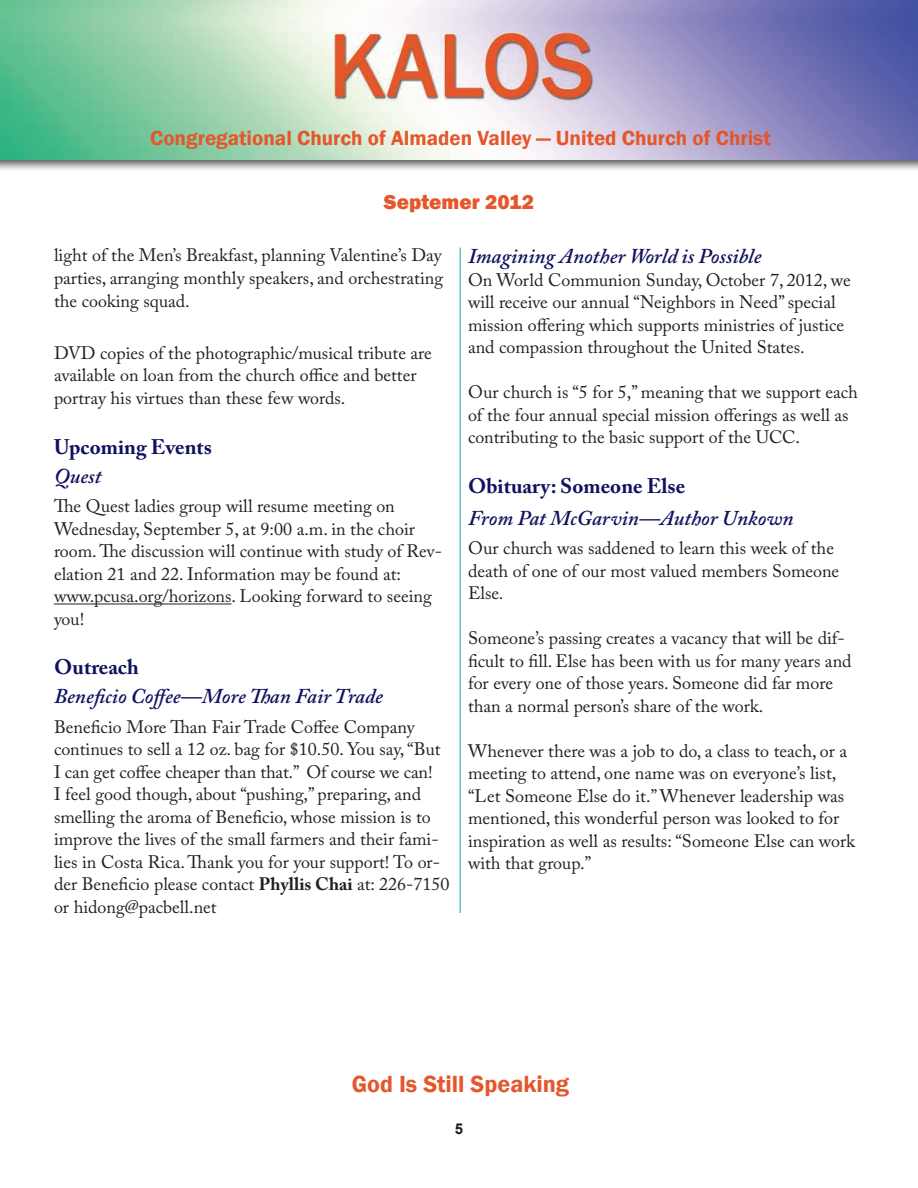
<style>
.page{position:relative;width:918px;height:1188px;background:#fff}
.page>*{position:absolute;margin:0;border:0;box-sizing:border-box;transform-origin:0 0}
.t1{font:600 24px "Franklin Gothic";color:#e4562b}
.t2{font:italic 600 21px "Adobe Caslon Pro";color:#11125f}
.t3{font:600 21px "Franklin Gothic";color:#e4562b}
.t4{font:700 21px "Adobe Caslon Pro";color:#11125f}
.t5{font:800 21px "Franklin Gothic";color:#e4562b}
.t6{font:18px/22.5px "Adobe Caslon Pro";color:#231f20}
.t7{font:700 15px "Arial";color:#231f20}
.s1{font-weight:700}
</style>
<div class="page">
<div style="left:0;top:0;width:918px;height:172px;background:#231f20;opacity:.75"></div>
<img style="left:0;top:0;width:918px;height:159px">
<hr style="left:54px;top:604px;width:178px;height:1px;background:#231f20">
<hr style="left:460px;top:248px;width:1px;height:665px;background:#00a9a7">
<p class="t3" style="left:150px;top:125px;width:622px">Congregational Church of Almaden Valley — United Church of Christ</p>
<p class="t5" style="left:384px;top:189px;width:152px">Septemer 2012</p>
<p class="t6" style="left:54px;top:243px;width:391px;text-align:justify">light of the Men’s Breakfast, planning Valentine’s Day parties, arranging monthly speakers, and orchestrating the cooking squad.</p>
<p class="t6" style="left:54px;top:341px;width:379px">DVD copies of the photographic/musical tribute are available on loan from the church office and better portray his virtues than these few words.</p>
<p class="t4" style="left:54px;top:434px;width:159px">Upcoming Events</p>
<p class="t2" style="left:54px;top:463px;width:49px">Quest</p>
<p class="t6" style="left:54px;top:495px;width:390px">The Quest ladies group will resume meeting on Wednesday, September 5, at 9:00 a.m. in the choir room. The discussion will continue with study of Rev&shy;elation 21 and 22. Information may be found at: www.pcusa.org/horizons. Looking forward to seeing you!</p>
<p class="t4" style="left:54px;top:655px;width:86px">Outreach</p>
<p class="t2" style="left:54px;top:684px;width:330px">Beneficio Coffee—More Than Fair Trade</p>
<p class="t6" style="left:54px;top:715px;width:397px">Beneficio More Than Fair Trade Coffee Company continues to sell a 12 oz. bag for $10.50. You say, “But I can get coffee cheaper than that.” Of course we can!<br>I feel good though, about “pushing,” preparing, and smelling the aroma of Beneficio, whose mission is to improve the lives of the small farmers and their fami&shy;lies in Costa Rica. Thank you for your support! To or&shy;der Beneficio please contact <span class="s1">Phyllis Chai</span> at: 226-7150 or hidong@pacbell.net</p>
<p class="t2" style="left:468px;top:244px;width:295px">Imagining Another World is Possible</p>
<p class="t6" style="left:468px;top:268px;width:384px">On World Communion Sunday, October 7, 2012, we will receive our annual “Neighbors in Need” special mission offering which supports ministries of justice and compassion throughout the United States.</p>
<p class="t6" style="left:468px;top:381px;width:392px">Our church is “5 for 5,” meaning that we support each of the four annual special mission offerings as well as contributing to the basic support of the UCC.</p>
<p class="t4" style="left:468px;top:473px;width:219px">Obituary: Someone Else</p>
<p class="t2" style="left:468px;top:506px;width:327px">From Pat McGarvin—Author Unkown</p>
<p class="t6" style="left:468px;top:537px;width:373px">Our church was saddened to learn this week of the death of one of our most valued members Someone<br>Else.</p>
<p class="t6" style="left:468px;top:627px;width:385px">Someone’s passing creates a vacancy that will be dif&shy;ficult to fill. Else has been with us for many years and for every one of those years. Someone did far more than a normal person’s share of the work.</p>
<p class="t6" style="left:468px;top:739px;width:389px">Whenever there was a job to do, a class to teach, or a meeting to attend, one name was on everyone’s list, “Let Someone Else do it.” Whenever leadership was mentioned, this wonderful person was looked to for inspiration as well as results: “Someone Else can work with that group.”</p>
<h1 class="t1" style="left:352px;top:1069px;width:219px">God Is Still Speaking</h1>
<p class="t7" style="left:455px;top:1119px;width:10px">5</p>
</div>
